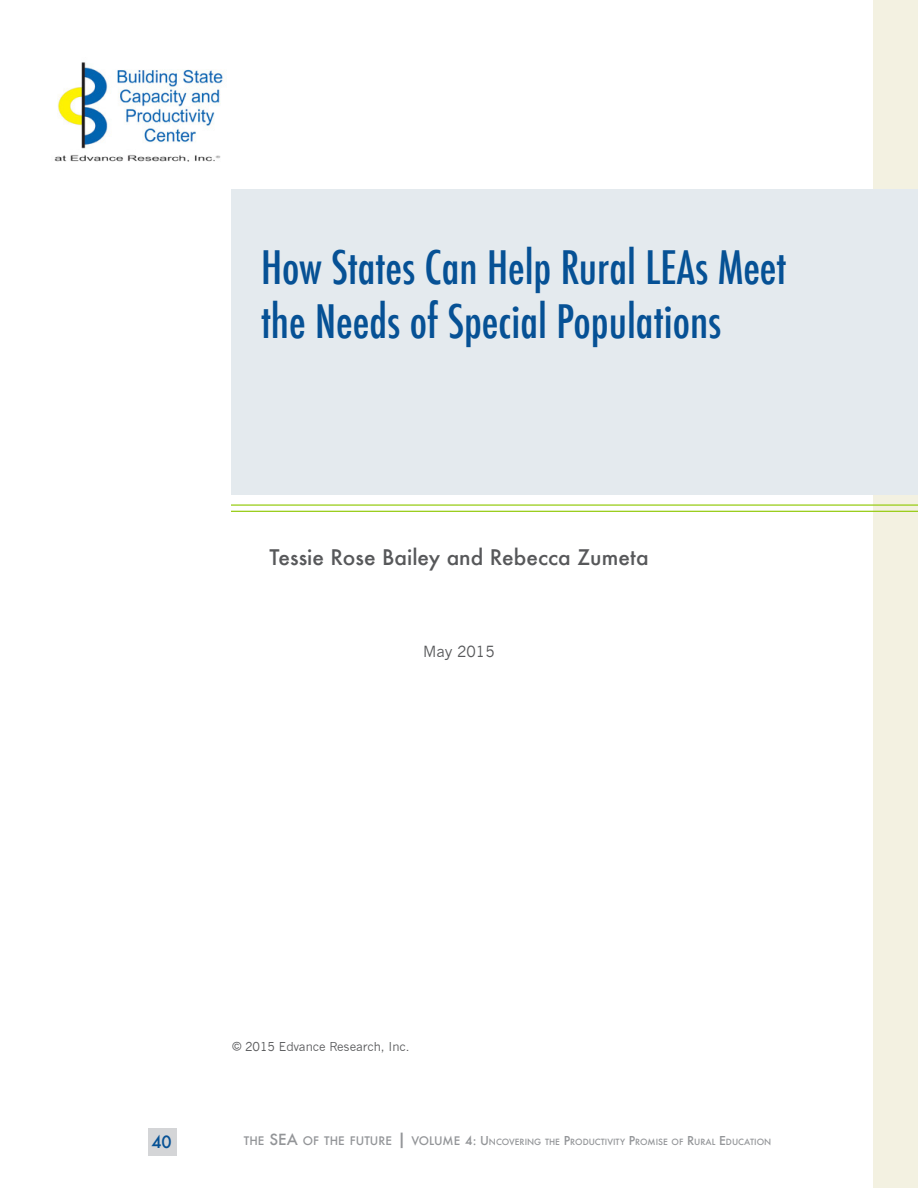
<style>
.page{position:relative;width:918px;height:1188px;background:#fff}
.page>*{position:absolute;margin:0;border:0;box-sizing:border-box;transform-origin:0 0}
.Essay_Title{font:500 condensed 45px/54px "Futura";color:#065195}
.Authors{font:500 21px "Futura";color:#57585a}
.t1{font:500 16.5px "Futura";color:#065195}
.Volume_Date_for_Essa{font:15px "News Gothic";color:#57585a}
.t2{font:12px "News Gothic";color:#57585a}
.t3{font:500 8.4px "Futura";color:#939598}
.s1{font-size:11.55px}
.s2{font-size:15px}
.s3{font-size:16.5px}
.s4{font-size:12px}
</style>
<div class="page">
<div style="left:873px;top:0;width:45px;height:1188px;background:#f3f1e1"></div>
<div style="left:231px;top:189px;width:687px;height:305px;background:#e4eaee"></div>
<hr style="left:231px;top:504px;width:687px;height:2px;background:#97cc14">
<hr style="left:231px;top:511px;width:687px;height:1px;background:#97cc14">
<img style="left:54px;top:62px;width:173px;height:100px">
<div style="left:148px;top:1129px;width:28px;height:27px;background:#d4d5d7"></div>
<p class="Essay_Title" style="left:261px;top:241px;width:527px">How States Can Help Rural LEAs Meet the Needs of Special Populations</p>
<p class="Authors" style="left:269px;top:543px;width:381px">Tessie Rose Bailey and Rebecca Zumeta</p>
<p class="Volume_Date_for_Essa" style="left:423px;top:643px;width:73px">May 2015</p>
<h3 class="t1" style="left:151px;top:1131px;width:22px">40</h3>
<h3 class="t2" style="left:232px;top:1039px;width:179px">© 2015 Edvance Research, Inc.</h3>
<p class="t3" style="left:244px;top:1136px;width:529px"><span class="s1">THE</span> <span class="s2">SEA</span> <span class="s1">OF THE FUTURE</span> <span class="s3">|</span> <span class="s1">VOLUME</span> <span class="s4">4: U</span> NCOVERING THE <span class="s4">P</span>RODUCTIVITY <span class="s4">P</span>ROMISE OF <span class="s4">R</span>URAL <span class="s4">E</span> DUCATION</p>
</div>
